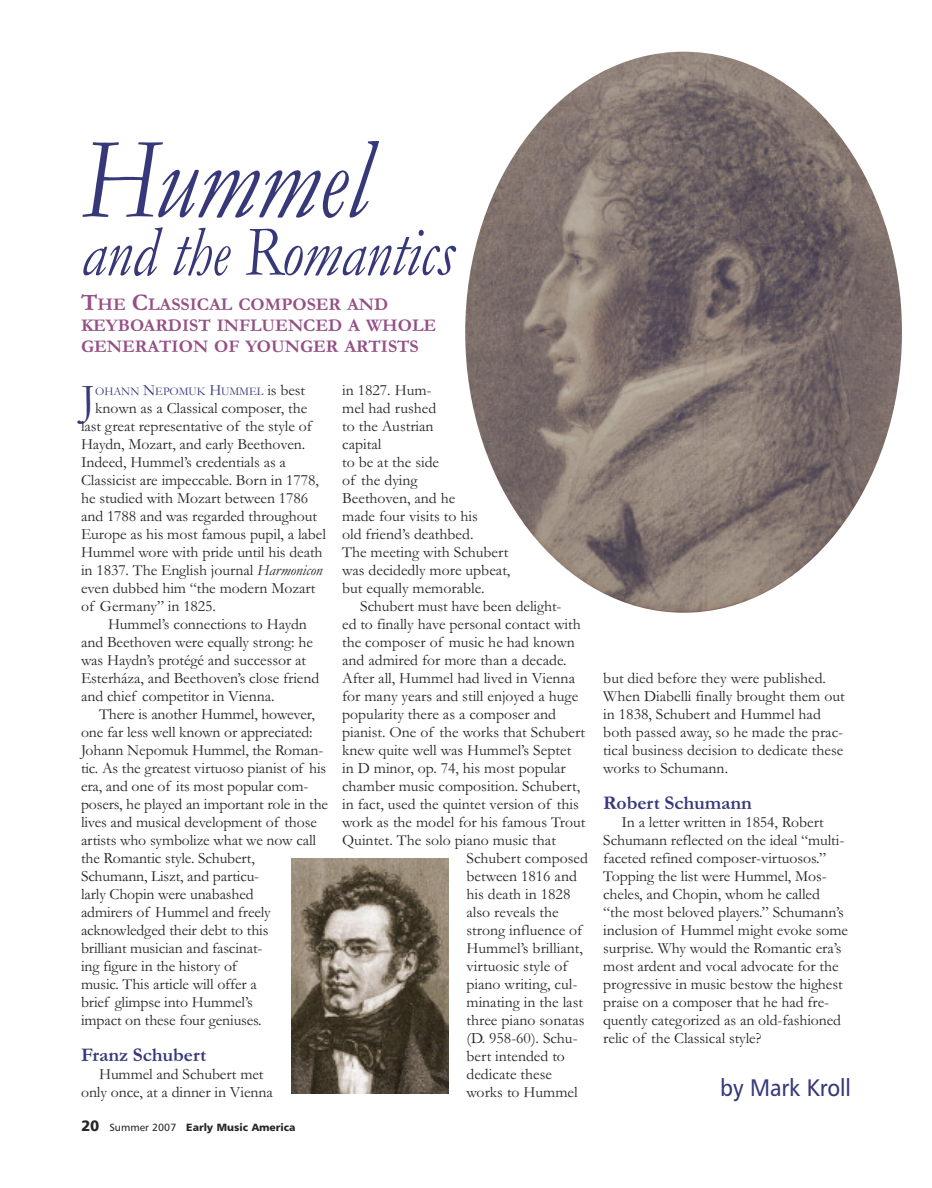
<style>
.page{position:relative;width:932px;height:1188px;background:#fff}
.page>*{position:absolute;margin:0;border:0;box-sizing:border-box;transform-origin:0 0}
.t1{font:italic 115.5px "Garamond";letter-spacing:-.005em;color:#373879;scale:.85 1}
.t2{font:italic 72px "Garamond";letter-spacing:-.005em;color:#373879;scale:.85 1}
.t3{font:43.2px "Garamond";color:#373879}
.t4{font:24px "Humanist 777 BT Roman B";letter-spacing:-.005em;color:#373879;scale:.91 1}
.t5{font:700 19.5px "Garamond";letter-spacing:-.005em;color:#373879}
.t6{font:700 18px/21px "Garamond";color:#955085}
.t7{font:15.75px/18px "Garamond";letter-spacing:-.005em;color:#272627}
.t8{font:11.85px "Garamond";letter-spacing:-.005em;color:#373879}
.t9{font:10.5px "Humanist 777 BT Black B";color:#272627}
.s1{font-size:24px}
.s2{font-size:15.75px}
.s3{font-size:15.75px;color:#272627}
.s4{font-style:italic}
.s5{font-size:15px}
.s6{font-family:"Humanist 777 BT Roman B"}
</style>
<div class="page">
<img style="left:465px;top:52px;width:437px;height:561px;border-radius:50%">
<img style="left:291px;top:858px;width:157px;height:236px">
<h1 class="t1" style="left:81px;top:109px;width:338px">Hummel</h1>
<h2 class="t2" style="left:81px;top:208px;width:440px">and the Romantics</h2>
<p class="t6" style="left:81px;top:293px;width:357px"><span class="s1">T</span>HE <span class="s1">C</span>LASSICAL COMPOSER AND<br>KEYBOARDIST INFLUENCED A WHOLE<br>GENERATION OF YOUNGER ARTISTS</p>
<h3 class="t3" style="left:81px;top:372px;width:16px">J</h3>
<p class="t8" style="left:95px;top:384px;width:211px">OHANN <span class="s2">N</span>EPOMUK <span class="s2">H</span>UMMEL <span class="s3">is best</span></p>
<p class="t7" style="left:81px;top:398px;width:246px;text-indent:14px">known as a Classical composer, the last great representative of the style of Haydn, Mozart, and early Beethoven.<br>Indeed, Hummel’s credentials as a Classicist are impeccable. Born in 1778, he studied with Mozart between 1786 and 1788 and was regarded throughout Europe as his most famous pupil, a label Hummel wore with pride until his death in 1837. The English journal <span class="s4">Harmonicon </span>even dubbed him “the modern Mozart of Germany” in 1825.</p>
<p class="t7" style="left:81px;top:614px;width:240px;text-indent:27px">Hummel’s connections to Haydn and Beethoven were equally strong: he was Haydn’s protégé and successor at Esterháza, and Beethoven’s close friend and chief competitor in Vienna.</p>
<p class="t7" style="left:81px;top:704px;width:249px;text-indent:18px">There is another Hummel, however, one far less well known or appreciated:<br>Johann Nepomuk Hummel, the Roman&shy;tic. As the greatest virtuoso pianist of his era, and one of its most popular com&shy;posers, he played an important role in the lives and musical development of those artists who symbolize what we now call the Romantic style. Schubert,<br>Schumann, Liszt, and particu-<br>larly Chopin were unabashed<br>admirers of Hummel and freely acknowledged their debt to this<br>brilliant musician and fascinat-<br>ing figure in the history of<br>music. This article will offer a<br>brief glimpse into Hummel’s<br>impact on these four geniuses.</p>
<p class="t5" style="left:81px;top:1043px;width:127px">Franz Schubert</p>
<p class="t7" style="left:81px;top:1064px;width:193px;text-align:center">Hummel and Schubert met only once, at a dinner in Vienna</p>
<p class="t9" style="left:81px;top:1123px;width:216px"><span class="s5">20</span> <span class="s6">Summer 2007</span> Early Music America</p>
<p class="t7" style="left:342px;top:380px;width:170px">in 1827. Hum-<br>mel had rushed<br>to the Austrian<br>capital<br>to be at the side<br>of the dying<br>Beethoven, and he<br>made four visits to his<br>old friend’s deathbed.<br>The meeting with Schubert was decidedly more upbeat, but equally memorable.</p>
<p class="t7" style="left:360px;top:596px;width:203px">Schubert must have been delight-</p>
<p class="t7" style="left:342px;top:614px;width:240px">ed to finally have personal contact with</p>
<p class="t7" style="left:342px;top:632px;width:234px">the composer of music he had known</p>
<p class="t7" style="left:342px;top:650px;width:226px">and admired for more than a decade.</p>
<p class="t7" style="left:342px;top:668px;width:234px">After all, Hummel had lived in Vienna</p>
<p class="t7" style="left:342px;top:686px;width:238px">for many years and still enjoyed a huge</p>
<p class="t7" style="left:342px;top:704px;width:215px">popularity there as a composer and</p>
<p class="t7" style="left:342px;top:722px;width:244px">pianist. One of the works that Schubert</p>
<p class="t7" style="left:342px;top:740px;width:231px">knew quite well was Hummel’s Septet</p>
<p class="t7" style="left:342px;top:758px;width:225px">in D minor, op. 74, his most popular</p>
<p class="t7" style="left:342px;top:776px;width:239px">chamber music composition. Schubert,</p>
<p class="t7" style="left:342px;top:794px;width:238px">in fact, used the quintet version of this</p>
<p class="t7" style="left:342px;top:812px;width:245px">work as the model for his famous Trout</p>
<p class="t7" style="left:342px;top:830px;width:215px">Quintet. The solo piano music that</p>
<p class="t7" style="left:466px;top:848px;width:123px">Schubert composed</p>
<p class="t7" style="left:466px;top:866px;width:112px">between 1816 and</p>
<p class="t7" style="left:466px;top:884px;width:105px">his death in 1828</p>
<p class="t7" style="left:466px;top:902px;width:94px">also reveals the</p>
<p class="t7" style="left:466px;top:920px;width:117px">strong influence of</p>
<p class="t7" style="left:466px;top:938px;width:118px">Hummel’s brilliant,</p>
<p class="t7" style="left:466px;top:956px;width:102px">virtuosic style of</p>
<p class="t7" style="left:466px;top:974px;width:112px">piano writing, cul-</p>
<p class="t7" style="left:466px;top:992px;width:118px">minating in the last</p>
<p class="t7" style="left:466px;top:1010px;width:119px">three piano sonatas</p>
<p class="t7" style="left:466px;top:1028px;width:113px">(D. 958-60). Schu-</p>
<p class="t7" style="left:466px;top:1046px;width:100px">bert intended to</p>
<p class="t7" style="left:466px;top:1064px;width:87px">dedicate these</p>
<p class="t7" style="left:466px;top:1082px;width:113px">works to Hummel</p>
<p class="t7" style="left:603px;top:668px;width:243px">but died before they were published.<br>When Diabelli finally brought them out in 1838, Schubert and Hummel had both passed away, so he made the prac&shy;tical business decision to dedicate these works to Schumann.</p>
<p class="t5" style="left:603px;top:791px;width:150px">Robert Schumann</p>
<p class="t7" style="left:603px;top:812px;width:246px;text-indent:18px">In a letter written in 1854, Robert Schumann reflected on the ideal “multi&shy;faceted refined composer-virtuosos.” Topping the list were Hummel, Mos&shy;cheles, and Chopin, whom he called “the most beloved players.” Schumann’s inclusion of Hummel might evoke some surprise. Why would the Romantic era’s most ardent and vocal advocate for the progressive in music bestow the highest praise on a composer that he had fre&shy;quently categorized as an old-fashioned relic of the Classical style?</p>
<h3 class="t4" style="left:720px;top:1078px;width:145px">by Mark Kroll</h3>
</div>
